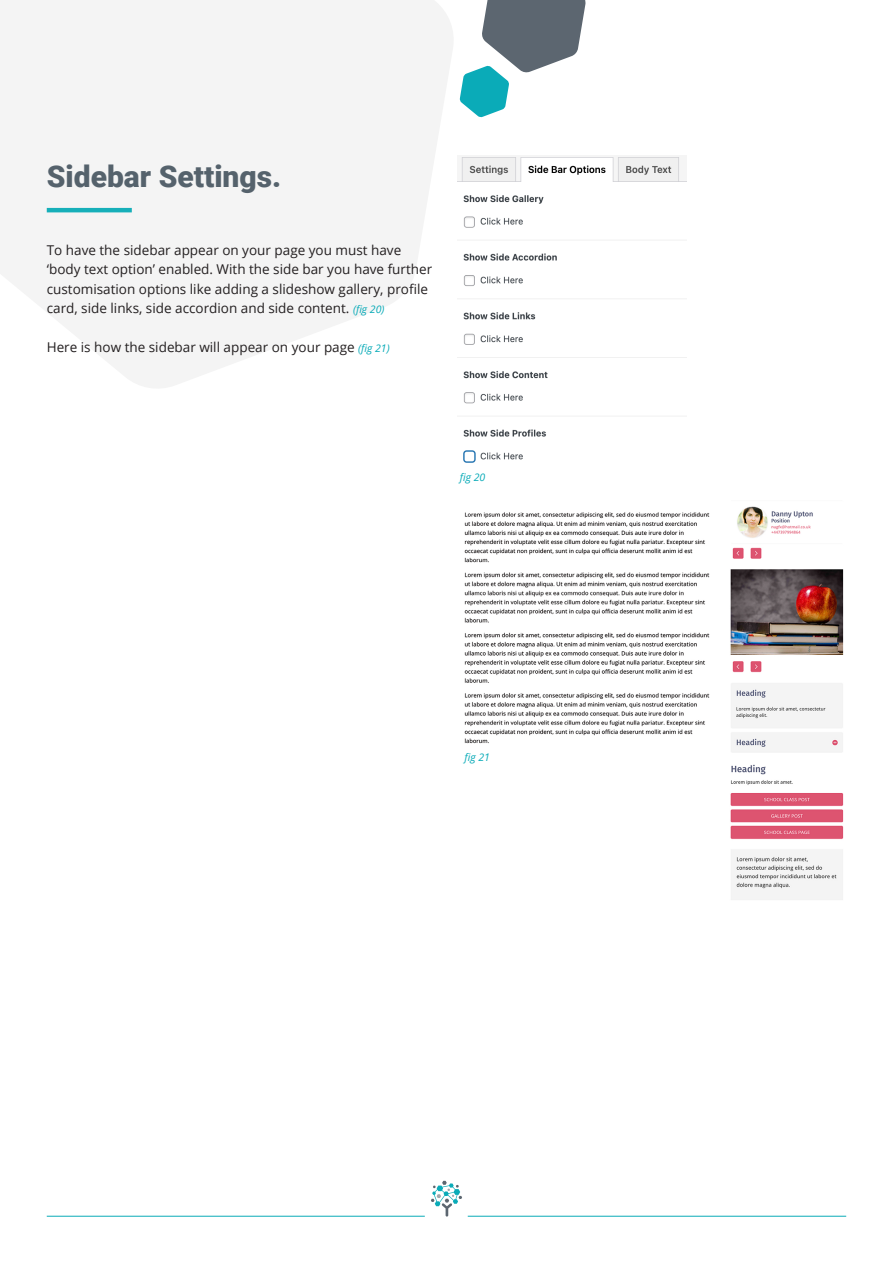
<style>
.page{position:relative;width:893px;height:1263px;background:#fff}
.page>*{position:absolute;margin:0;border:0;box-sizing:border-box;transform-origin:0 0}
.t1{font:900 30px "Roboto";color:#55626c}
.t2{font:13.5px/19.5px "Open Sans";color:#231f20}
.t3{font:italic 10.5px "Open Sans";color:#0aabb8}
.s1{font-style:italic;font-size:10.5px;color:#0aabb8}
</style>
<div class="page">
<hr style="left:468px;top:1216px;width:378px;height:1px;background:#0aabb8">
<hr style="left:47px;top:1216px;width:378px;height:1px;background:#0aabb8">
<svg style="left:431px;top:1181px;width:31px;height:35px"></svg>
<svg style="left:0;top:0;width:453px;height:388px;fill:#f4f4f4"></svg>
<hr style="left:47px;top:208px;width:85px;height:4px;background:#16afb9">
<svg style="left:460px;top:0;width:126px;height:117px"></svg>
<img style="left:457px;top:157px;width:230px;height:306px">
<img style="left:464px;top:506px;width:380px;height:394px">
<p class="t1" style="left:47px;top:155px;width:236px">Sidebar Settings.</p>
<p class="t2" style="left:47px;top:240px;width:387px">To have the sidebar appear on your page you must have ‘body text option’ enabled. With the side bar you have further customisation options like adding a slideshow gallery, profile card, side links, side accordion and side content. <span class="s1">(fig 20)</span></p>
<p class="t2" style="left:47px;top:337px;width:344px">Here is how the sidebar will appear on your page <span class="s1">(fig 21)</span></p>
<p class="t3" style="left:460px;top:470px;width:27px">fig 20</p>
<p class="t3" style="left:465px;top:750px;width:27px">fig 21</p>
</div>
